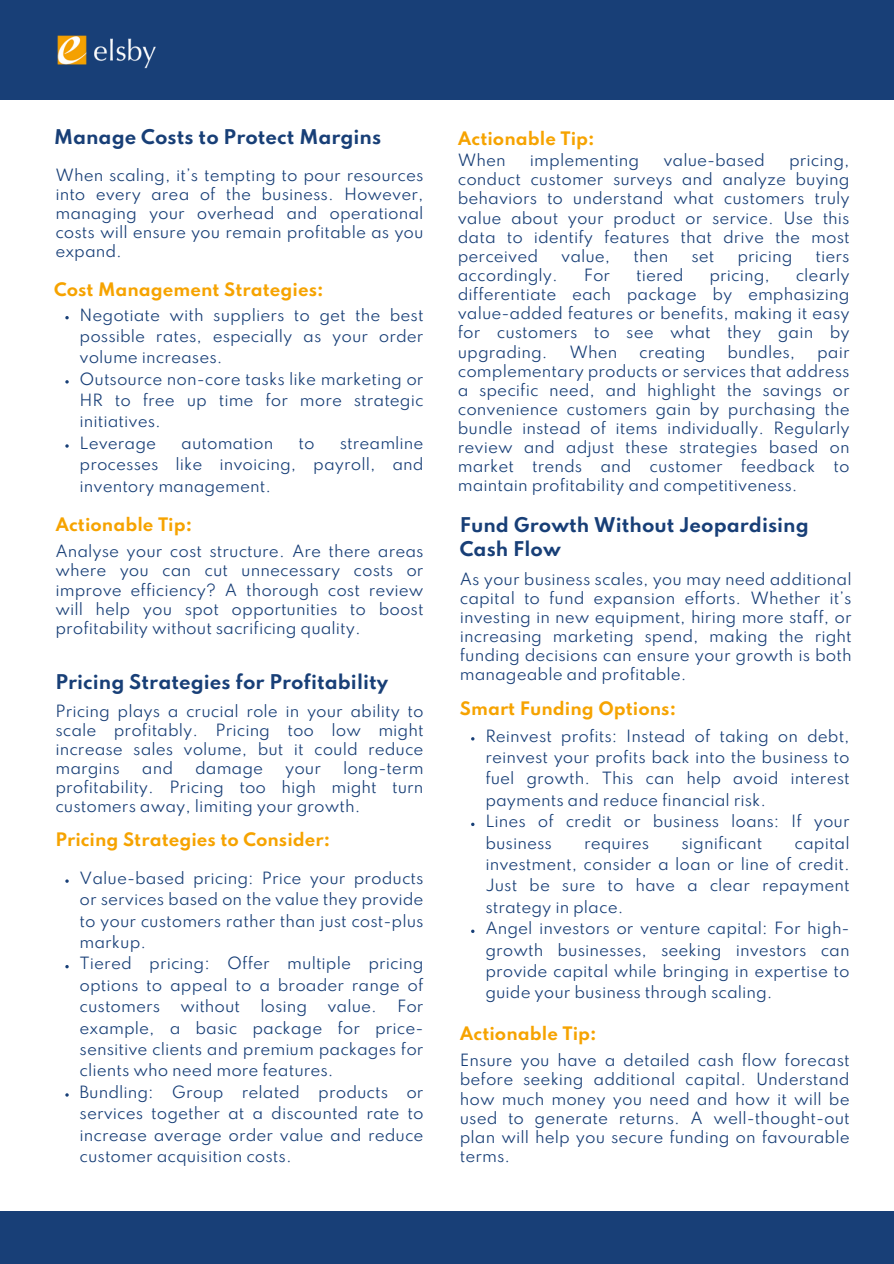
<style>
.page{position:relative;width:894px;height:1264px;background:#fff}
.page>*{position:absolute;margin:0;border:0;box-sizing:border-box;transform-origin:0 0}
.t1{font:700 18px/24.8px "Spartan";color:#183f77}
.t2{font:700 16.5px "Spartan";color:#f6a300}
.t3{font:15px/19.2px "Spartan";color:#183f77;text-align:justify}
</style>
<div class="page">
<div style="left:0;top:0;width:893px;height:100px;background:#183f77"></div>
<img style="left:57px;top:35px;width:99px;height:34px">
<div style="left:0;top:1211px;width:893px;height:52px;background:#183f77"></div>
<svg style="left:65px;top:965px;width:4px;height:3px"></svg>
<svg style="left:65px;top:1093px;width:4px;height:3px"></svg>
<svg style="left:65px;top:316px;width:4px;height:3px"></svg>
<svg style="left:65px;top:380px;width:4px;height:3px"></svg>
<svg style="left:65px;top:444px;width:4px;height:3px"></svg>
<h1 class="t1" style="left:54px;top:126px;width:329px">Manage Costs to Protect Margins</h1>
<p class="t3" style="left:55px;top:166px;width:369px">When scaling, it’s tempting to pour resources into every area of the business. However, managing your overhead and operational costs will ensure you remain profitable as you expand.</p>
<h1 class="t2" style="left:54px;top:282px;width:271px">Cost Management Strategies:</h1>
<p class="t3" style="left:80px;top:305px;width:345px;line-height:21.3px">Negotiate with suppliers to get the best possible rates, especially as your order volume increases.</p>
<h1 class="t3" style="left:80px;top:369px;width:345px;line-height:21.3px">Outsource non-core tasks like marketing or HR to free up time for more strategic initiatives.</h1>
<p class="t3" style="left:80px;top:435px;width:78px">Leverage</p>
<p class="t3" style="left:181px;top:435px;width:94px">automation</p>
<p class="t3" style="left:298px;top:435px;width:18px">to</p>
<p class="t3" style="left:80px;top:433px;width:345px;line-height:21.3px;text-indent:260px">streamline processes like invoicing, payroll, and inventory management.</p>
<p class="t2" style="left:55px;top:516px;width:138px">Actionable Tip:</p>
<p class="t3" style="left:55px;top:543px;width:369px">Analyse your cost structure. Are there areas where you can cut unnecessary costs or improve efficiency? A thorough cost review will help you spot opportunities to boost profitability without sacrificing quality.</p>
<h1 class="t1" style="left:55px;top:671px;width:334px">Pricing Strategies for Profitability</h1>
<p class="t3" style="left:55px;top:702px;width:369px">Pricing plays a crucial role in your ability to scale profitably. Pricing too low might increase sales volume, but it could reduce margins</p>
<p class="t3" style="left:142px;top:760px;width:33px">and</p>
<p class="t3" style="left:195px;top:760px;width:70px">damage</p>
<p class="t3" style="left:285px;top:760px;width:37px">your</p>
<p class="t3" style="left:55px;top:760px;width:369px;text-indent:287px">long-term profitability. Pricing too high might turn customers away, limiting your growth.</p>
<p class="t2" style="left:55px;top:831px;width:276px">Pricing Strategies to Consider:</p>
<p class="t3" style="left:80px;top:868px;width:345px;line-height:21.3px">Value-based pricing: Price your products or services based on the value they provide to your customers rather than just cost-plus markup.</p>
<h1 class="t3" style="left:80px;top:954px;width:345px;line-height:21.3px">Tiered pricing: Offer multiple pricing options to appeal to a broader range of customers</h1>
<h1 class="t3" style="left:180px;top:998px;width:61px">without</h1>
<h1 class="t3" style="left:260px;top:998px;width:49px">losing</h1>
<h1 class="t3" style="left:327px;top:998px;width:51px">value.</h1>
<h1 class="t3" style="left:80px;top:997px;width:345px;line-height:21.3px;text-indent:317px">For example, a basic package for price&shy;sensitive clients and premium packages for clients who need more features.</h1>
<p class="t3" style="left:80px;top:1082px;width:345px;line-height:21.3px">Bundling: Group related products or services together at a discounted rate to increase average order value and reduce customer acquisition costs.</p>
<p class="t2" style="left:457px;top:131px;width:138px">Actionable Tip:</p>
<h1 class="t3" style="left:457px;top:152px;width:49px">When</h1>
<h1 class="t3" style="left:530px;top:152px;width:111px">implementing</h1>
<h1 class="t3" style="left:663px;top:152px;width:103px">value-based</h1>
<h1 class="t3" style="left:457px;top:152px;width:393px;text-indent:331px">pricing, conduct customer surveys and analyze buying behaviors to understand what customers truly value about your product or service. Use this data to identify features that drive the most perceived</h1>
<h1 class="t3" style="left:561px;top:248px;width:51px">value,</h1>
<h1 class="t3" style="left:633px;top:248px;width:36px">then</h1>
<h1 class="t3" style="left:691px;top:248px;width:25px">set</h1>
<h1 class="t3" style="left:737px;top:248px;width:57px">pricing</h1>
<h1 class="t3" style="left:815px;top:248px;width:36px">tiers</h1>
<h1 class="t3" style="left:457px;top:267px;width:101px">accordingly.</h1>
<h1 class="t3" style="left:583px;top:267px;width:28px">For</h1>
<h1 class="t3" style="left:636px;top:267px;width:49px">tiered</h1>
<h1 class="t3" style="left:709px;top:267px;width:62px">pricing,</h1>
<h1 class="t3" style="left:457px;top:267px;width:393px;text-indent:338px">clearly differentiate each package by emphasizing value-added features or benefits, making it easy for customers to see what they gain by upgrading.</h1>
<h1 class="t3" style="left:569px;top:343px;width:49px">When</h1>
<h1 class="t3" style="left:639px;top:343px;width:68px">creating</h1>
<h1 class="t3" style="left:727px;top:343px;width:69px">bundles,</h1>
<h1 class="t3" style="left:457px;top:343px;width:393px;text-indent:359px">pair complementary products or services that address a specific need, and highlight the savings or convenience customers gain by purchasing the bundle instead of items individually. Regularly review and adjust these strategies based on market trends and customer feedback to maintain profitability and competitiveness.</h1>
<h1 class="t1" style="left:459px;top:514px;width:350px">Fund Growth Without Jeopardising<br>Cash Flow</h1>
<p class="t3" style="left:459px;top:570px;width:393px">As your business scales, you may need additional capital to fund expansion efforts. Whether it’s investing in new equipment, hiring more staff, or increasing marketing spend, making the right funding decisions can ensure your growth is both manageable and profitable.</p>
<p class="t2" style="left:459px;top:701px;width:218px">Smart Funding Options:</p>
<p class="t3" style="left:485px;top:726px;width:366px;line-height:21.3px">Reinvest profits: Instead of taking on debt, reinvest your profits back into the business to fuel growth. This can help avoid interest payments and reduce financial risk.</p>
<h1 class="t3" style="left:485px;top:812px;width:366px;line-height:21.3px">Lines of credit or business loans: If your business</h1>
<h1 class="t3" style="left:584px;top:834px;width:67px">requires</h1>
<h1 class="t3" style="left:681px;top:834px;width:82px">significant</h1>
<h1 class="t3" style="left:485px;top:833px;width:366px;line-height:21.3px;text-indent:309px">capital investment, consider a loan or line of credit.<br>Just be sure to have a clear repayment strategy in place.</h1>
<p class="t3" style="left:485px;top:919px;width:366px;line-height:21.3px">Angel investors or venture capital: For high&shy;growth businesses, seeking investors can provide capital while bringing in expertise to guide your business through scaling.</p>
<p class="t2" style="left:459px;top:1025px;width:138px">Actionable Tip:</p>
<h1 class="t3" style="left:459px;top:1052px;width:391px">Ensure you have a detailed cash flow forecast before seeking additional capital. Understand how much money you need and how it will be used to generate returns. A well-thought-out plan will help you secure funding on favourable terms.</h1>
</div>
